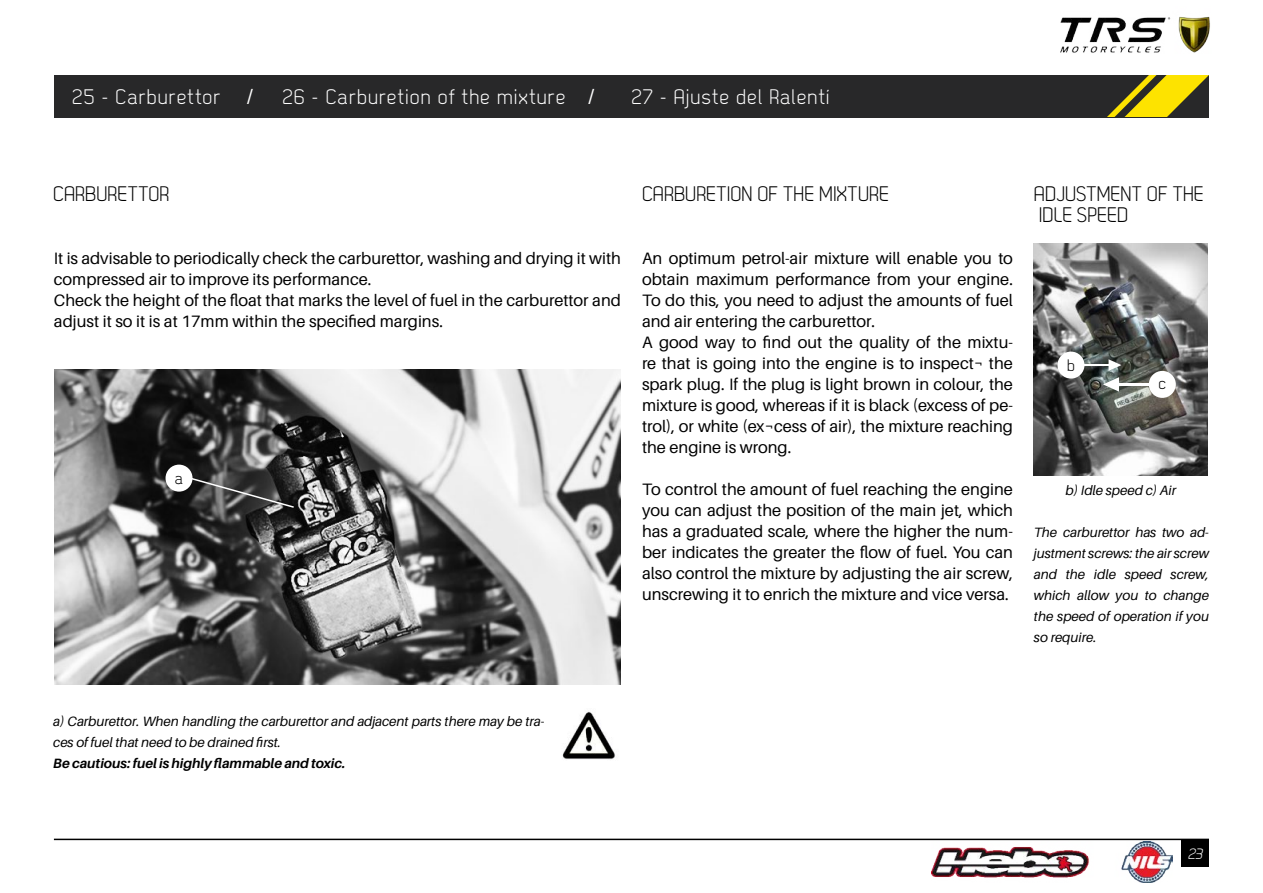
<style>
.page{position:relative;width:1263px;height:893px;background:#fff}
.page>*{position:absolute;margin:0;border:0;box-sizing:border-box;transform-origin:0 0}
.t1{font:21px "Dekar";letter-spacing:.055em;color:#fff}
.t2{font:21px/21px "Dekar";color:#000}
.t3{font:21px "Arial";color:#fff}
.t4{font:16.5px/21px "Aileron";color:#000}
.t5{font:16.5px "Dekar";color:#000}
.t6{font:italic 15px "Dekar";color:#fff}
.t7{font:italic 13.5px/21px "Aileron";color:#000}
.t8{font:italic 700 13.5px "Aileron";color:#000}
.s1{font-family:"Arial"}
</style>
<div class="page">
<div style="left:1181px;top:839px;width:28px;height:28px;background:#000"></div>
<img style="left:931px;top:842px;width:242px;height:40px">
<img style="left:1060px;top:16px;width:150px;height:37px">
<div style="left:54px;top:75px;width:1155px;height:42px;background:#282829"></div>
<svg style="left:1107px;top:75px;width:102px;height:42px"></svg>
<hr style="left:54px;top:839px;width:1155px;height:1px;background:#000">
<img style="left:1034px;top:243px;width:174px;height:233px">
<img style="left:562px;top:711px;width:53px;height:49px">
<img style="left:54px;top:369px;width:567px;height:315px">
<svg style="left:1103px;top:377px;width:16px;height:15px"></svg>
<hr style="left:1113px;top:383px;width:36px;height:3px;background:#fff">
<svg style="left:1108px;top:359px;width:13px;height:12px"></svg>
<hr style="left:1084px;top:364px;width:29px;height:2px;background:#fff">
<div style="left:166px;top:465px;width:27px;height:27px;background:#fff;border-radius:50%"></div>
<div style="left:1057px;top:352px;width:27px;height:27px;background:#fff;border-radius:50%"></div>
<div style="left:1149px;top:371px;width:27px;height:27px;background:#fff;border-radius:50%"></div>
<svg style="left:181px;top:474px;width:114px;height:35px;background:#4b4b4b"></svg>
<p class="t1" style="left:72px;top:86px;width:150px">25 - Carburettor</p>
<p class="t3" style="left:247px;top:83px;width:7px">/</p>
<p class="t1" style="left:282px;top:86px;width:313px">26 - Carburetion of the mixture <span class="s1">/</span></p>
<p class="t1" style="left:631px;top:86px;width:200px">27 - Ajuste del Ralentí</p>
<p class="t2" style="left:53px;top:184px;width:118px">CARBURETTOR</p>
<p class="t4" style="left:54px;top:248px;width:569px">It is advisable to periodically check the carburettor, washing and drying it with compressed air to improve its performance.<br>Check the height of the float that marks the level of fuel in the carburettor and adjust it so it is at 17mm within the specified margins.</p>
<p class="t5" style="left:175px;top:470px;width:9px">a</p>
<p class="t2" style="left:642px;top:184px;width:248px">CARBURETION OF THE MIXTURE</p>
<p class="t2" style="left:1034px;top:184px;width:171px">ADJUSTMENT OF THE<br>IDLE SPEED</p>
<p class="t4" style="left:642px;top:248px;width:372px">An optimum petrol-air mixture will enable you to obtain maximum performance from your engine.<br>To do this, you need to adjust the amounts of fuel and air entering the carburettor.<br>A good way to find out the quality of the mixtu&shy;re that is going into the engine is to inspect¬ the spark plug. If the plug is light brown in colour, the mixture is good, whereas if it is black (excess of pe&shy;trol), or white (ex¬cess of air), the mixture reaching the engine is wrong.</p>
<p class="t4" style="left:642px;top:479px;width:372px;text-align:justify">To control the amount of fuel reaching the engine you can adjust the position of the main jet, which has a graduated scale, where the higher the num&shy;ber indicates the greater the flow of fuel. You can also control the mixture by adjusting the air screw, unscrewing it to enrich the mixture and vice versa.</p>
<p class="t5" style="left:1067px;top:357px;width:9px">b</p>
<p class="t5" style="left:1158px;top:375px;width:9px">c</p>
<p class="t7" style="left:1065px;top:480px;width:112px">b) Idle speed c) Air</p>
<p class="t7" style="left:1034px;top:522px;width:176px;text-align:justify">The carburettor has two ad&shy;justment screws: the air screw and the idle speed screw, which allow you to change the speed of operation if you so require.</p>
<p class="t7" style="left:53px;top:711px;width:493px">a) Carburettor. When handling the carburettor and adjacent parts there may be tra&shy;ces of fuel that need to be drained first.</p>
<p class="t8" style="left:53px;top:756px;width:294px">Be cautious: fuel is highly flammable and toxic.</p>
<p class="t6" style="left:1188px;top:846px;width:19px">23</p>
</div>
